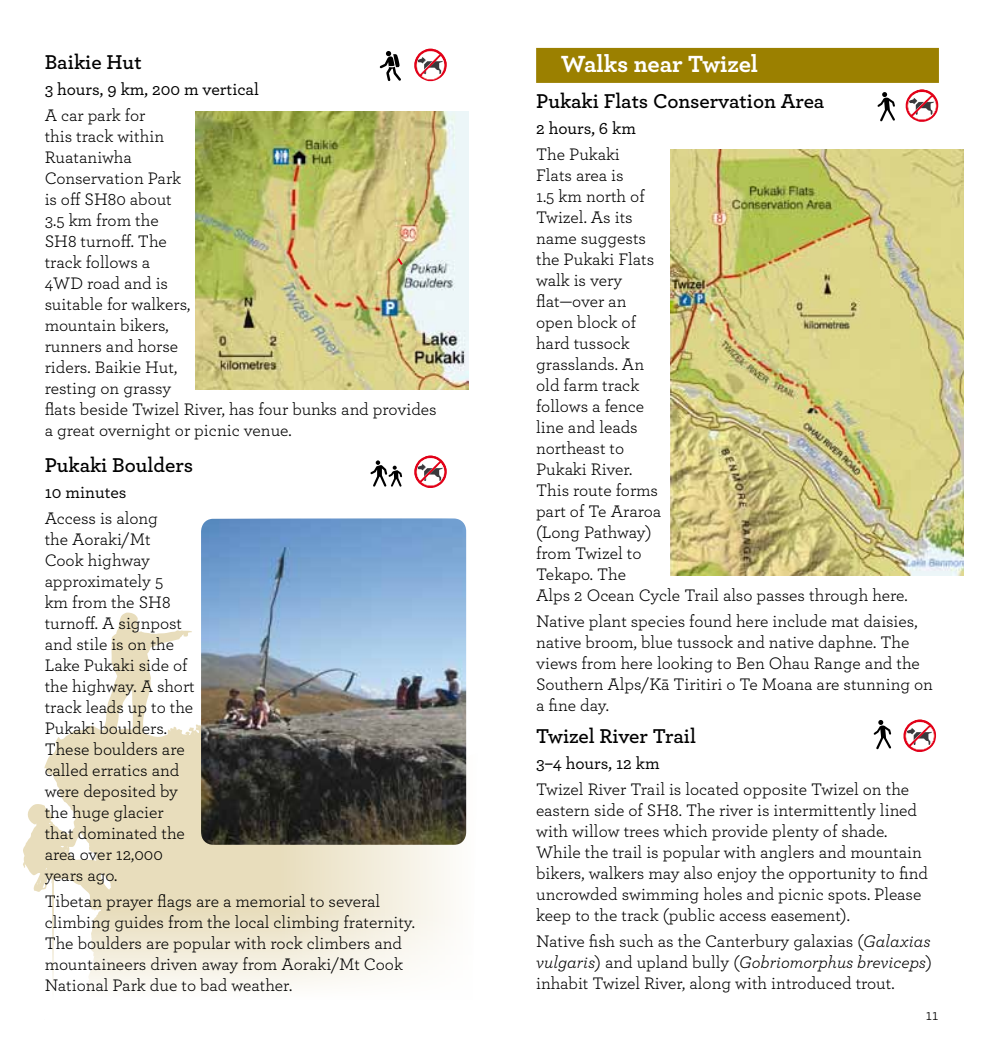
<style>
.page{position:relative;width:983px;height:1042px;background:#fff}
.page>*{position:absolute;margin:0;border:0;box-sizing:border-box;transform-origin:0 0}
.t1{font:700 24.5px "Archer";letter-spacing:-.005em;color:#fff}
.t2{font:600 21px "Archer";color:#000}
.t3{font:17.5px/21px "Archer";color:#000}
.t4{font:500 17.5px "Archer";color:#000}
.t5{font:15.75px "Archer";color:#000}
.s1{font-style:italic}
</style>
<div class="page">
<img style="left:195px;top:111px;width:273px;height:278px">
<svg style="left:395px;top:256px;width:9px;height:11px"></svg>
<img style="left:670px;top:149px;width:293px;height:426px">
<svg style="left:23px;top:612px;width:444px;height:299px;fill:#e9debf"></svg>
<svg style="left:52px;top:911px;width:398px;height:75px"></svg>
<img style="left:414px;top:49px;width:32px;height:32px">
<svg style="left:379px;top:51px;width:22px;height:30px"></svg>
<svg style="left:370px;top:460px;width:32px;height:27px"></svg>
<img style="left:414px;top:455px;width:32px;height:33px">
<svg style="left:873px;top:720px;width:18px;height:29px"></svg>
<img style="left:903px;top:719px;width:32px;height:33px">
<svg style="left:877px;top:92px;width:17px;height:29px"></svg>
<img style="left:905px;top:89px;width:33px;height:33px">
<img style="left:201px;top:518px;width:265px;height:327px">
<div style="left:536px;top:48px;width:402px;height:35px;background:#9b8000"></div>
<p class="t2" style="left:45px;top:46px;width:98px">Baikie Hut</p>
<p class="t4" style="left:45px;top:76px;width:216px">3 hours, 9 km, 200 m vertical</p>
<p class="t3" style="left:45px;top:103px;width:393px">A car park for<br>this track within<br>Ruataniwha<br>Conservation Park<br>is off SH80 about<br>3.5 km from the<br>SH8 turnoff. The<br>track follows a<br>4WD road and is<br>suitable for walkers,<br>mountain bikers,<br>runners and horse<br>riders. Baikie Hut,<br>resting on grassy<br>flats beside Twizel River, has four bunks and provides a great overnight or picnic venue.</p>
<p class="t2" style="left:45px;top:450px;width:150px">Pukaki Boulders</p>
<p class="t4" style="left:45px;top:480px;width:83px">10 minutes</p>
<p class="t3" style="left:45px;top:507px;width:152px">Access is along<br>the Aoraki/Mt<br>Cook highway approximately 5<br>km from the SH8 turnoff. A signpost and stile is on the<br>Lake Pukaki side of the highway. A short track leads up to the<br>Pukaki boulders.<br>These boulders are called erratics and were deposited by the huge glacier that dominated the area over 12,000 years ago.</p>
<p class="t3" style="left:45px;top:890px;width:372px">Tibetan prayer flags are a memorial to several climbing guides from the local climbing fraternity.<br>The boulders are popular with rock climbers and mountaineers driven away from Aoraki/Mt Cook National Park due to bad weather.</p>
<h1 class="t1" style="left:561px;top:44px;width:199px">Walks near Twizel</h1>
<p class="t2" style="left:536px;top:86px;width:289px">Pukaki Flats Conservation Area</p>
<p class="t4" style="left:536px;top:116px;width:101px">2 hours, 6 km</p>
<p class="t3" style="left:536px;top:143px;width:373px">The Pukaki<br>Flats area is<br>1.5 km north of<br>Twizel. As its<br>name suggests<br>the Pukaki Flats<br>walk is very<br>flat—over an<br>open block of<br>hard tussock<br>grasslands. An<br>old farm track<br>follows a fence<br>line and leads<br>northeast to<br>Pukaki River.<br>This route forms<br>part of Te Araroa<br>(Long Pathway)<br>from Twizel to<br>Tekapo. The<br>Alps 2 Ocean Cycle Trail also passes through here.</p>
<p class="t3" style="left:536px;top:610px;width:398px">Native plant species found here include mat daisies, native broom, blue tussock and native daphne. The views from here looking to Ben Ohau Range and the Southern Alps/Kā Tiritiri o Te Moana are stunning on a fine day.</p>
<p class="t2" style="left:536px;top:720px;width:161px">Twizel River Trail</p>
<p class="t4" style="left:536px;top:750px;width:125px">3–4 hours, 12 km</p>
<p class="t3" style="left:536px;top:778px;width:393px">Twizel River Trail is located opposite Twizel on the eastern side of SH8. The river is intermittently lined with willow trees which provide plenty of shade.<br>While the trail is popular with anglers and mountain bikers, walkers may also enjoy the opportunity to find uncrowded swimming holes and picnic spots. Please keep to the track (public access easement).</p>
<p class="t3" style="left:536px;top:930px;width:397px;text-align:justify">Native fish such as the Canterbury galaxias (<span class="s1">Galaxias vulgaris</span>) and upland bully (<span class="s1">Gobriomorphus breviceps</span>) inhabit Twizel River, along with introduced trout.</p>
<p class="t5" style="left:925px;top:1004px;width:14px">11</p>
</div>
